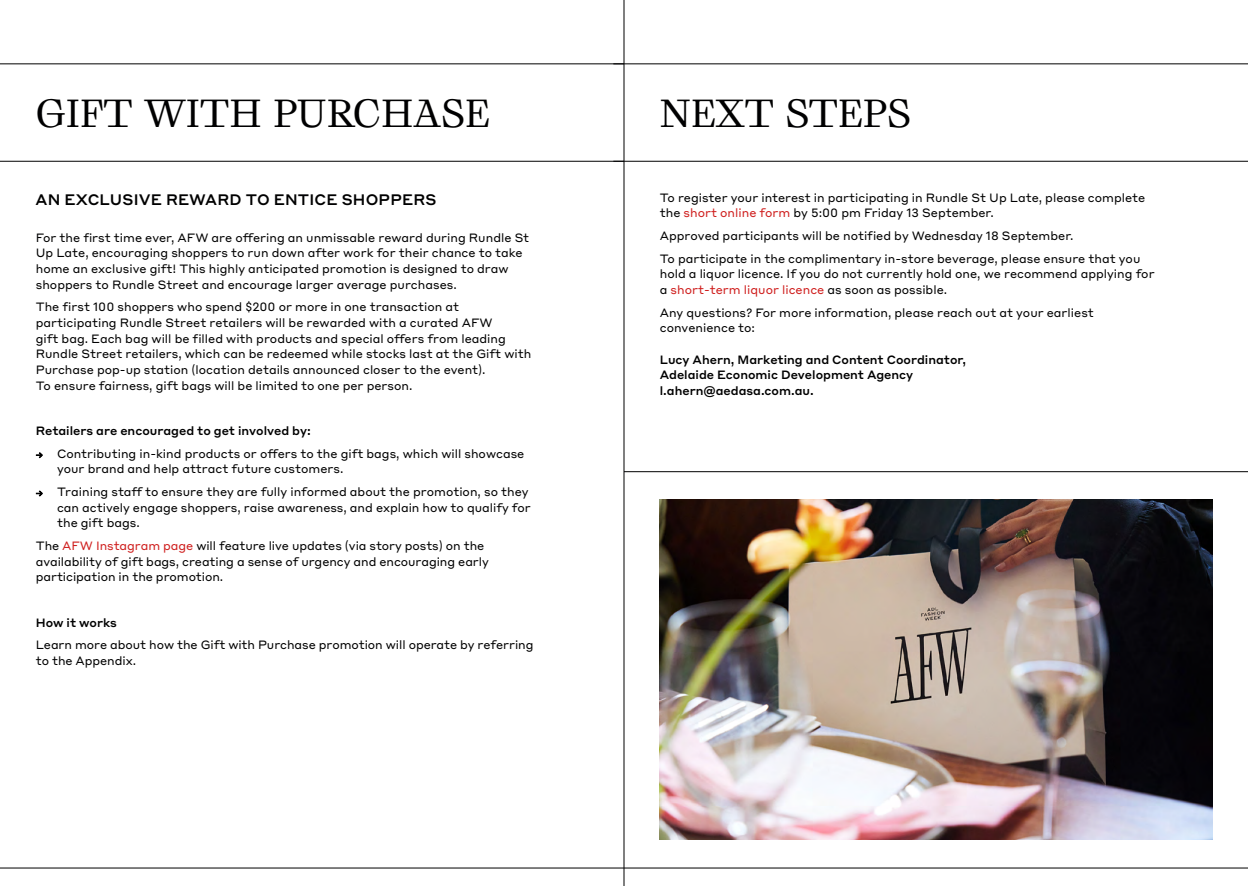
<style>
.page{position:relative;width:1248px;height:886px;background:#fff}
.page>*{position:absolute;margin:0;border:0;box-sizing:border-box;transform-origin:0 0}
.t1{font:37.5px "Grafier";color:#000001}
.t2{font:500 15px "Styrene A";letter-spacing:.01em;color:#000001}
.t3{font:11.88px/15.6px "Styrene A";color:#000001}
.t4{font:500 11.88px/15.6px "Styrene A";color:#000001}
.s1{font-family:"PP Grafier"}
.s2{color:#cf1f1e}
</style>
<div class="page">
<hr style="left:623px;top:0;width:1px;height:886px;background:#000001">
<hr style="left:0;top:868px;width:1247px;height:1px;background:#000001">
<hr style="left:0;top:161px;width:624px;height:1px;background:#000001">
<hr style="left:613px;top:161px;width:634px;height:1px;background:#000001">
<hr style="left:0;top:64px;width:624px;height:1px;background:#000001">
<hr style="left:613px;top:64px;width:634px;height:1px;background:#000001">
<hr style="left:624px;top:471px;width:623px;height:1px;background:#000001">
<img style="left:659px;top:499px;width:553px;height:341px">
<h1 class="t1" style="left:35px;top:89px;width:456px">GIFT WITH PURCHASE</h1>
<h1 class="t1" style="left:659px;top:89px;width:253px">NEXT STEPS</h1>
<p class="t2" style="left:36px;top:187px;width:402px">AN EXCLUSIVE REWARD TO ENTICE SHOPPERS</p>
<p class="t3" style="left:36px;top:229px;width:495px">For the first time ever, AFW are offering an unmissable reward during Rundle St Up Late, encouraging shoppers to run down after work for their chance to take home an exclusive gift! This highly anticipated promotion is designed to draw shoppers to Rundle Street and encourage larger average purchases.</p>
<p class="t3" style="left:36px;top:298px;width:497px">The first 100 shoppers who spend $200 or more in one transaction at participating Rundle Street retailers will be rewarded with a curated AFW<br>gift bag. Each bag will be filled with products and special offers from leading Rundle Street retailers, which can be redeemed while stocks last at the Gift with Purchase pop-up station (location details announced closer to the event).<br>To ensure fairness, gift bags will be limited to one per person.</p>
<p class="t4" style="left:36px;top:422px;width:276px">Retailers are encouraged to get involved by:</p>
<p class="t3" style="left:57px;top:445px;width:469px;text-indent:-21px"><span class="s1">→</span> Contributing in-kind products or offers to the gift bags, which will showcase your brand and help attract future customers.</p>
<p class="t3" style="left:57px;top:483px;width:475px;text-indent:-21px"><span class="s1">→</span> Training staff to ensure they are fully informed about the promotion, so they can actively engage shoppers, raise awareness, and explain how to qualify for the gift bags.</p>
<p class="t3" style="left:36px;top:537px;width:454px">The <span class="s2">AFW Instagram page</span> will feature live updates (via story posts) on the availability of gift bags, creating a sense of urgency and encouraging early participation in the promotion.</p>
<p class="t4" style="left:36px;top:614px;width:83px">How it works</p>
<p class="t3" style="left:36px;top:636px;width:499px">Learn more about how the Gift with Purchase promotion will operate by referring to the Appendix.</p>
<p class="t3" style="left:659px;top:189px;width:487px">To register your interest in participating in Rundle St Up Late, please complete the <span class="s2">short online form</span> by 5:00 pm Friday 13 September.</p>
<p class="t3" style="left:659px;top:223px;width:482px;line-height:22.8px">Approved participants will be notified by Wednesday 18 September.<br>To participate in the complimentary in-store beverage, please ensure that you</p>
<p class="t3" style="left:659px;top:265px;width:496px">hold a liquor licence. If you do not currently hold one, we recommend applying for a <span class="s2">short-term liquor licence</span> as soon as possible.</p>
<p class="t3" style="left:659px;top:304px;width:435px">Any questions? For more information, please reach out at your earliest convenience to:</p>
<p class="t4" style="left:659px;top:350px;width:308px">Lucy Ahern, Marketing and Content Coordinator,<br>Adelaide Economic Development Agency l.ahern@aedasa.com.au.</p>
</div>
